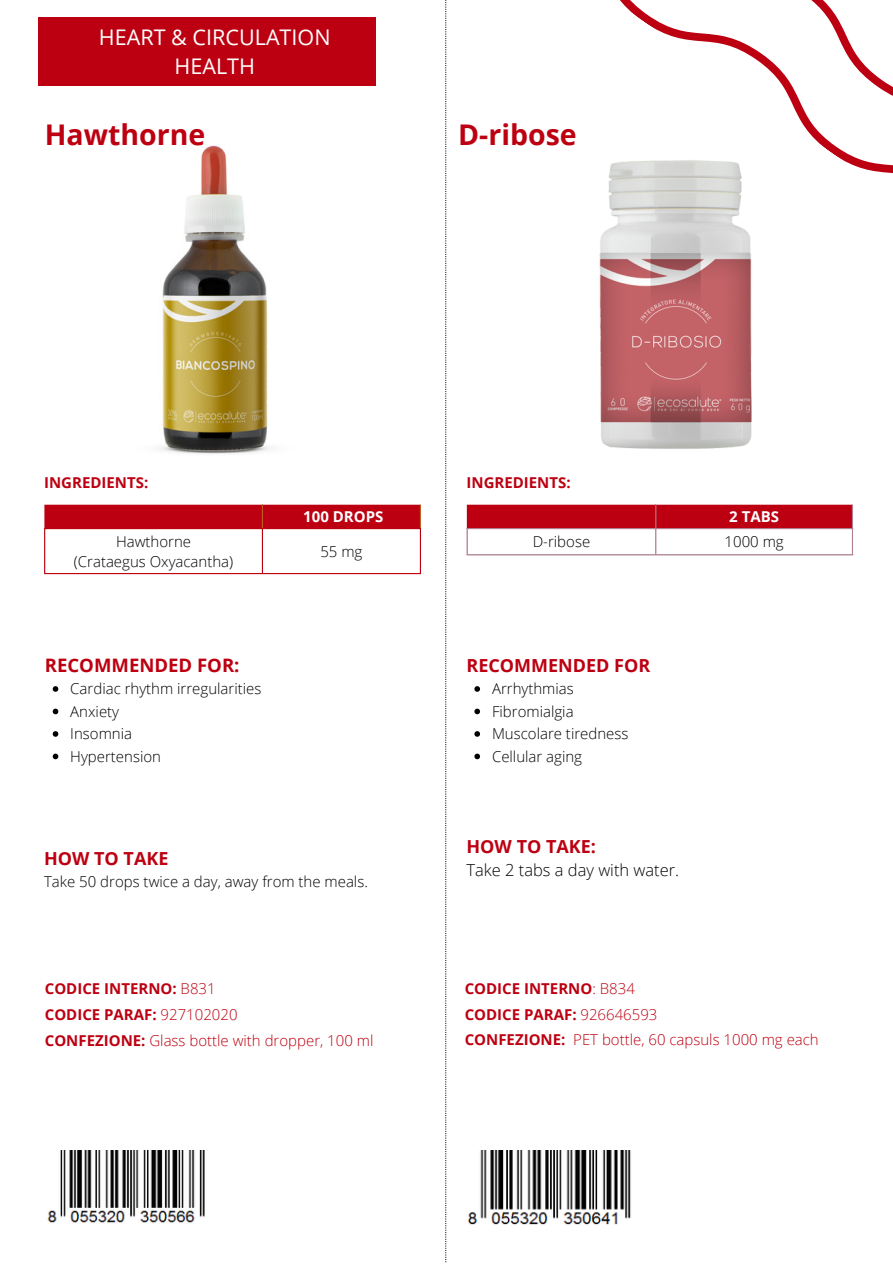
<style>
.page{position:relative;width:893px;height:1264px;background:#fff}
.page>*{position:absolute;margin:0;border:0;box-sizing:border-box;transform-origin:0 0}
.t1{font:700 28.5px "Open Sans";color:#bd0011}
.t2{font:21.6px/29.2px "Open Sans";color:#fff;text-align:center}
.t3{font:700 18.6px "Open Sans";color:#bd0011}
.t4{font:700 18px "Open Sans";color:#bd0011}
.t5{font:300 16.5px "Open Sans";color:#000}
.t6{font:300 15px/22.5px "Open Sans";color:#000}
.t7{font:300 15px/25.8px "Open Sans";color:#bd0011}
.t8{font:700 15px "Open Sans";color:#bd0011}
.t9{font:700 15px "Open Sans";color:#fff}
.s1{font-weight:700}
</style>
<div class="page">
<img style="left:160px;top:145px;width:110px;height:309px">
<svg style="left:620px;top:0;width:272px;height:173px"></svg>
<svg style="left:445px;top:0;width:1px;height:1262px"></svg>
<svg style="left:466px;top:505px;width:385px;height:49px"></svg>
<hr style="left:655px;top:505px;width:1px;height:49px;background:#b37f92">
<hr style="left:851px;top:505px;width:1px;height:49px;background:#b37f92">
<hr style="left:466px;top:528px;width:386px;height:1px;background:#b37f92">
<hr style="left:466px;top:554px;width:386px;height:1px;background:#b37f92">
<hr style="left:44px;top:529px;width:1px;height:44px;background:#bd0011">
<hr style="left:262px;top:529px;width:1px;height:44px;background:#bd0011">
<hr style="left:420px;top:529px;width:1px;height:44px;background:#bd0011">
<hr style="left:44px;top:573px;width:377px;height:1px;background:#bd0011">
<div style="left:44px;top:505px;width:377px;height:24px;background:#bd0011"></div>
<img style="left:47px;top:1150px;width:158px;height:73px">
<img style="left:467px;top:1150px;width:164px;height:75px">
<div style="left:38px;top:17px;width:338px;height:69px;background:#bd0011"></div>
<img style="left:599px;top:134px;width:246px;height:315px">
<svg style="left:53px;top:686px;width:5px;height:5px"></svg>
<svg style="left:53px;top:708px;width:5px;height:6px"></svg>
<svg style="left:53px;top:731px;width:5px;height:5px"></svg>
<svg style="left:53px;top:753px;width:5px;height:6px"></svg>
<svg style="left:474px;top:686px;width:6px;height:5px"></svg>
<svg style="left:474px;top:708px;width:6px;height:6px"></svg>
<svg style="left:474px;top:731px;width:6px;height:5px"></svg>
<svg style="left:474px;top:753px;width:6px;height:6px"></svg>
<h2 class="t2" style="left:99px;top:22px;width:233px">HEART &amp; CIRCULATION<br>HEALTH</h2>
<h1 class="t1" style="left:45px;top:114px;width:162px">Hawthorne</h1>
<h1 class="t1" style="left:458px;top:114px;width:120px">D-ribose</h1>
<p class="t8" style="left:44px;top:472px;width:106px">INGREDIENTS:</p>
<p class="t8" style="left:466px;top:472px;width:106px">INGREDIENTS:</p>
<p class="t9" style="left:303px;top:506px;width:82px">100 DROPS</p>
<p class="t9" style="left:729px;top:506px;width:51px">2 TABS</p>
<p class="t6" style="left:74px;top:531px;width:161px;line-height:20.2px;text-align:center">Hawthorne<br>(Crataegus Oxyacantha)</p>
<p class="t6" style="left:320px;top:540px;width:44px">55 mg</p>
<p class="t6" style="left:532px;top:530px;width:59px">D-ribose</p>
<p class="t6" style="left:724px;top:530px;width:61px">1000 mg</p>
<p class="t3" style="left:45px;top:651px;width:196px">RECOMMENDED FOR:</p>
<p class="t4" style="left:466px;top:652px;width:185px">RECOMMENDED FOR</p>
<p class="t6" style="left:70px;top:677px;width:192px">Cardiac rhythm irregularities<br>Anxiety<br>Insomnia<br>Hypertension</p>
<p class="t6" style="left:492px;top:677px;width:138px">Arrhythmias<br>Fibromialgia<br>Muscolare tiredness<br>Cellular aging</p>
<p class="t4" style="left:44px;top:846px;width:126px">HOW TO TAKE</p>
<p class="t6" style="left:44px;top:869px;width:325px">Take 50 drops twice a day, away from the meals.</p>
<p class="t4" style="left:466px;top:833px;width:131px">HOW TO TAKE:</p>
<p class="t5" style="left:466px;top:858px;width:214px">Take 2 tabs a day with water.</p>
<p class="t7" style="left:45px;top:975px;width:330px"><span class="s1">CODICE INTERNO:</span> B831<br><span class="s1">CODICE PARAF:</span> 927102020<br><span class="s1">CONFEZIONE:</span> Glass bottle with dropper, 100 ml</p>
<p class="t7" style="left:464px;top:975px;width:355px"><span class="s1">CODICE INTERNO</span>: B834<br><span class="s1">CODICE PARAF:</span> 926646593<br><span class="s1">CONFEZIONE:</span> PET bottle, 60 capsuls 1000 mg each</p>
</div>
